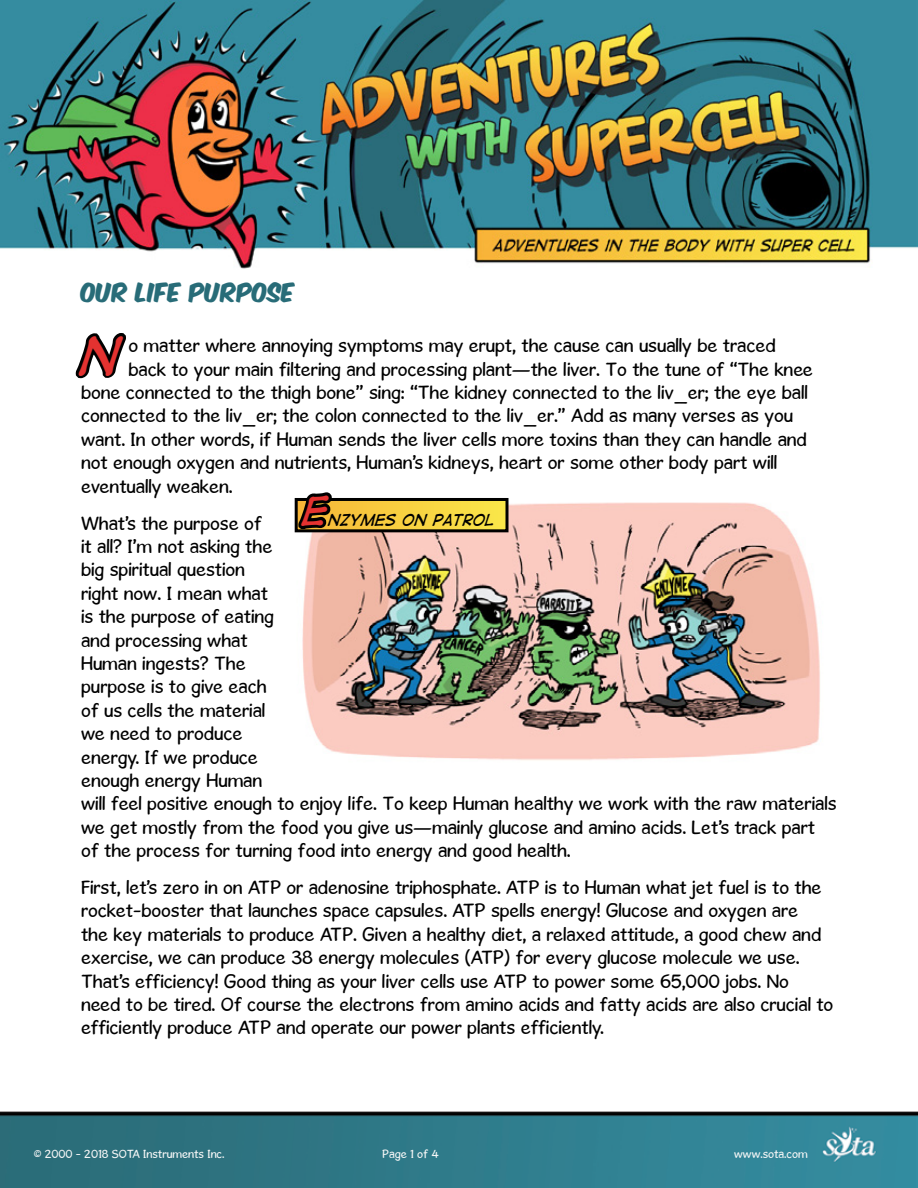
<style>
.page{position:relative;width:918px;height:1188px;background:#fff}
.page>*{position:absolute;margin:0;border:0;box-sizing:border-box;transform-origin:0 0}
.t1{font:italic 49.05px "Digital Strip";color:#e43230}
.t2{font:italic 37.5px "Digital Strip";color:#e43230}
.t3{font:22.5px "Komika Axis";color:#286c78}
.t4{font:19.5px/23.4px "Gosmick Sans";color:#000}
.t5{font:italic 15px "Digital Strip";color:#000}
.t6{font:12px "Gosmick Sans";color:#f5f6f6}
</style>
<div class="page">
<img style="left:0;top:0;width:918px;height:269px">
<img style="left:0;top:1111px;width:918px;height:77px">
<svg style="left:75px;top:333px;width:51px;height:46px"></svg>
<img style="left:294px;top:498px;width:526px;height:262px">
<svg style="left:337px;top:502px;width:167px;height:26px"></svg>
<div style="left:295px;top:498px;width:213px;height:34px;border:3px solid #000"></div>
<svg style="left:294px;top:492px;width:43px;height:40px"></svg>
<p class="t3" style="left:81px;top:281px;width:215px">OUR LIFE PURPOSE</p>
<h1 class="t1" style="left:81px;top:329px;width:42px">N</h1>
<p class="t4" style="left:129px;top:334px;width:649px">o matter where annoying symptoms may erupt, the cause can usually be traced</p>
<p class="t4" style="left:129px;top:357px;width:686px">back to your main filtering and processing plant—the liver. To the tune of “The knee</p>
<p class="t4" style="left:81px;top:381px;width:728px">bone connected to the thigh bone” sing: “The kidney connected to the liv_er; the eye ball</p>
<p class="t4" style="left:81px;top:404px;width:714px">connected to the liv_er; the colon connected to the liv_er.” Add as many verses as you</p>
<p class="t4" style="left:81px;top:427px;width:727px">want. In other words, if Human sends the liver cells more toxins than they can handle and</p>
<p class="t4" style="left:81px;top:451px;width:698px">not enough oxygen and nutrients, Human’s kidneys, heart or some other body part will</p>
<p class="t4" style="left:81px;top:474px;width:153px">eventually weaken.</p>
<p class="t4" style="left:81px;top:511px;width:757px">What’s the purpose of<br>it all? I’m not asking the<br>big spiritual question<br>right now. I mean what<br>is the purpose of eating<br>and processing what<br>Human ingests? The<br>purpose is to give each<br>of us cells the material<br>we need to produce<br>energy. If we produce<br>enough energy Human<br>will feel positive enough to enjoy life. To keep Human healthy we work with the raw materials we get mostly from the food you give us—mainly glucose and amino acids. Let’s track part of the process for turning food into energy and good health.</p>
<p class="t4" style="left:81px;top:876px;width:754px">First, let’s zero in on ATP or adenosine triphosphate. ATP is to Human what jet fuel is to the rocket-booster that launches space capsules. ATP spells energy! Glucose and oxygen are<br>the key materials to produce ATP. Given a healthy diet, a relaxed attitude, a good chew and exercise, we can produce 38 energy molecules (ATP) for every glucose molecule we use.<br>That’s efficiency! Good thing as your liver cells use ATP to power some 65,000 jobs. No<br>need to be tired. Of course the electrons from amino acids and fatty acids are also crucial to efficiently produce ATP and operate our power plants efficiently.</p>
<h2 class="t2" style="left:303px;top:491px;width:26px">E</h2>
<p class="t5" style="left:329px;top:512px;width:167px">NZYMES ON PATROL</p>
<p class="t6" style="left:34px;top:1146px;width:192px">© 2000 - 2018 SOTA Instruments Inc.</p>
<p class="t6" style="left:382px;top:1146px;width:58px">Page 1 of 4</p>
<p class="t6" style="left:734px;top:1146px;width:75px">www.sota.com</p>
</div>
